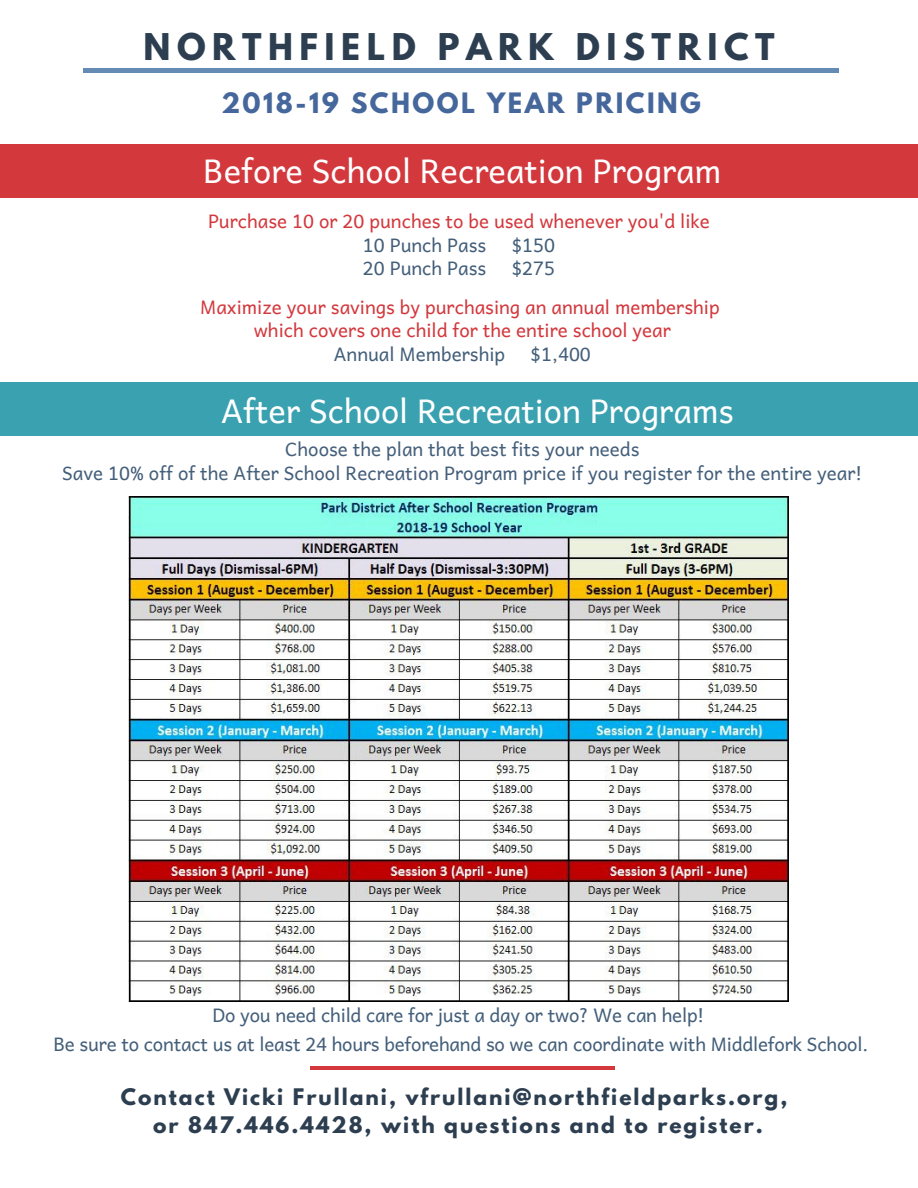
<style>
.page{position:relative;width:918px;height:1188px;background:#fff}
.page>*{position:absolute;margin:0;border:0;box-sizing:border-box;transform-origin:0 0}
.t1{font:32.7px "Andika";color:#fff}
.t2{font:700 32.7px "League Spartan";letter-spacing:.2em;color:#2c3e50}
.t3{font:700 24.9px "League Spartan";letter-spacing:.1em;color:#45679c}
.t4{font:700 20.25px/28.2px "League Spartan";letter-spacing:.1em;color:#2c3e50;text-align:center}
.t5{font:18.75px/23.7px "Andika";color:#445f7a;text-align:center}
.t6{font:18.75px/23.7px "Andika";color:#d3383d;text-align:center}
</style>
<div class="page">
<hr style="left:83px;top:69px;width:755px;height:4px;background:#638bb3">
<div style="left:0;top:144px;width:918px;height:54px;background:#d3383d"></div>
<div style="left:0;top:382px;width:918px;height:54px;background:#3aa1b0"></div>
<hr style="left:311px;top:1066px;width:304px;height:4px;background:#d3383d">
<img style="left:128px;top:496px;width:661px;height:505px">
<h1 class="t2" style="left:144px;top:30px;width:633px">NORTHFIELD PARK DISTRICT</h1>
<h2 class="t3" style="left:221px;top:90px;width:481px">2018-19 SCHOOL YEAR PRICING</h2>
<h1 class="t1" style="left:203px;top:143px;width:520px">Before School Recreation Program</h1>
<p class="t6" style="left:208px;top:208px;width:503px">Purchase 10 or 20 punches to be used whenever you'd like</p>
<p class="t5" style="left:363px;top:232px;width:125px">10 Punch Pass</p>
<p class="t5" style="left:511px;top:232px;width:45px">$150</p>
<p class="t5" style="left:363px;top:256px;width:125px">20 Punch Pass</p>
<p class="t5" style="left:511px;top:256px;width:45px">$275</p>
<p class="t6" style="left:200px;top:294px;width:521px">Maximize your savings by purchasing an annual membership which covers one child for the entire school year</p>
<p class="t5" style="left:334px;top:341px;width:173px">Annual Membership</p>
<p class="t5" style="left:530px;top:341px;width:62px">$1,400</p>
<h1 class="t1" style="left:221px;top:383px;width:514px">After School Recreation Programs</h1>
<p class="t5" style="left:62px;top:437px;width:802px">Choose the plan that best fits your needs<br>Save 10% off of the After School Recreation Program price if you register for the entire year!</p>
<p class="t5" style="left:53px;top:999px;width:816px;line-height:29.2px">Do you need child care for just a day or two? We can help!<br>Be sure to contact us at least 24 hours beforehand so we can coordinate with Middlefork School.</p>
<p class="t4" style="left:121px;top:1085px;width:668px">Contact Vicki Frullani, vfrullani@northfieldparks.org, or 847.446.4428, with questions and to register.</p>
</div>
